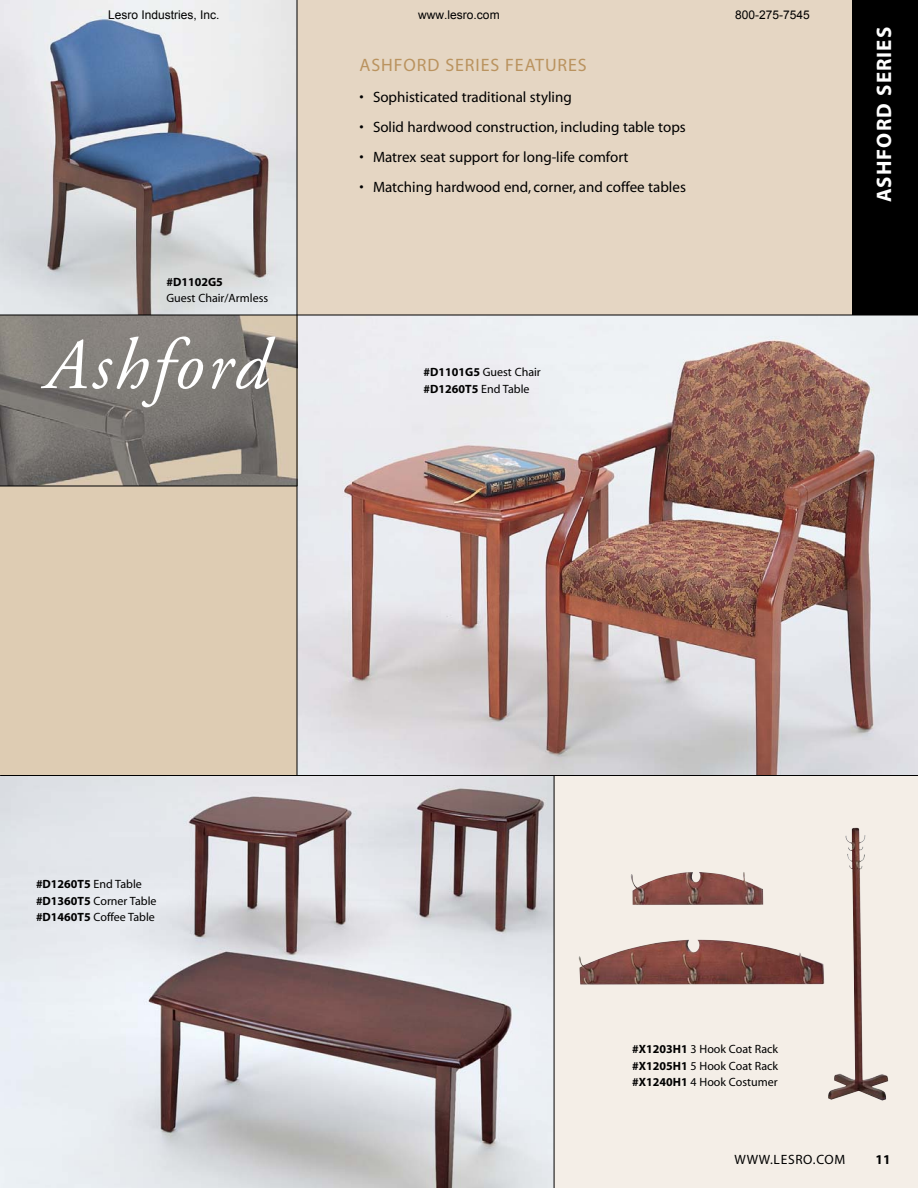
<style>
.page{position:relative;width:918px;height:1188px;background:#fff}
.page>*{position:absolute;margin:0;border:0;box-sizing:border-box;transform-origin:0 0}
.t1{font:italic 72px "Adobe Garamond";letter-spacing:.05em;color:#fff}
.t2{font:700 21px "Myriad";letter-spacing:.05em;color:#fff}
.t3{font:18px "Myriad";letter-spacing:.05em;color:#ba935f}
.t4{font:15px "Myriad";color:#000}
.t5{font:13.5px "Myriad";letter-spacing:.05em;color:#000}
.t6{font:700 13.5px "Myriad";color:#000}
.t7{font:12px/16.5px "Myriad";color:#000}
.t8{font:12px "Arial";color:#000}
.t9{font:700 12px "Myriad";color:#000}
.s1{font-weight:700}
.s2{font-weight:400}
</style>
<div class="page">
<div style="left:554px;top:776px;width:364px;height:412px;background:#f4eee7"></div>
<div style="left:297px;top:0;width:621px;height:316px;background:#e5d6c3"></div>
<img style="left:0;top:776px;width:554px;height:412px">
<img style="left:0;top:0;width:297px;height:315px">
<div style="left:852px;top:0;width:66px;height:315px;background:#000"></div>
<img style="left:298px;top:316px;width:620px;height:459px">
<div style="left:0;top:317px;width:297px;height:459px;background:#deccb3"></div>
<svg style="left:0;top:316px;width:297px;height:170px;background:#847f79"></svg>
<hr style="left:0;top:486px;width:297px;height:1px;background:#000">
<hr style="left:297px;top:0;width:1px;height:776px;background:#000">
<hr style="left:0;top:315px;width:918px;height:1px;background:#000">
<hr style="left:0;top:775px;width:918px;height:1px;background:#000">
<hr style="left:554px;top:776px;width:1px;height:412px;background:#000">
<img style="left:828px;top:828px;width:60px;height:273px">
<img style="left:578px;top:872px;width:246px;height:113px">
<p class="t8" style="left:108px;top:7px;width:113px">Lesro Industries, Inc.</p>
<p class="t8" style="left:418px;top:7px;width:83px">www.lesro.com</p>
<p class="t8" style="left:735px;top:7px;width:76px">800-275-7545</p>
<p class="t9" style="left:166px;top:276px;width:58px">#D1102G5</p>
<p class="t7" style="left:166px;top:291px;width:103px">Guest Chair/Armless</p>
<h1 class="t1" style="left:45px;top:327px;width:225px">Ashford</h1>
<p class="t3" style="left:360px;top:56px;width:229px">ASHFORD SERIES FEATURES</p>
<p class="t4" style="left:360px;top:90px;width:214px">• Sophisticated traditional styling</p>
<p class="t4" style="left:360px;top:120px;width:328px">• Solid hardwood construction, including table tops</p>
<p class="t4" style="left:360px;top:150px;width:271px">• Matrex seat support for long-life comfort</p>
<p class="t4" style="left:360px;top:180px;width:328px">• Matching hardwood end, corner, and coffee tables</p>
<p class="t7" style="left:424px;top:364px;width:119px"><span class="s1">#D1101G5</span> Guest Chair</p>
<p class="t9" style="left:424px;top:382px;width:107px">#D1260T5 <span class="s2">End Table</span></p>
<h2 class="t2" style="left:873px;top:202px;width:177px;rotate:-90deg">ASHFORD SERIES</h2>
<h2 class="t2" style="left:874px;top:173px;width:144px;rotate:-90deg">THE ?? SERIES</h2>
<p class="t7" style="left:36px;top:876px;width:122px"><span class="s1">#D1260T5</span> End Table <span class="s1">#D1360T5</span> Corner Table <span class="s1">#D1460T5</span> Coffee Table</p>
<p class="t7" style="left:632px;top:1041px;width:148px;text-align:justify"><span class="s1">#X1203H1</span> 3 Hook Coat Rack <span class="s1">#X1205H1</span> 5 Hook Coat Rack <span class="s1">#X1240H1</span> 4 Hook Costumer</p>
<p class="t5" style="left:759px;top:1153px;width:77px">.LESRO.COM</p>
<p class="t6" style="left:865px;top:1152px;width:16px">11</p>
<p class="t5" style="left:724px;top:1153px;width:123px">WWWW.LESRO.COM</p>
<p class="t6" style="left:876px;top:1153px;width:16px">11</p>
</div>
